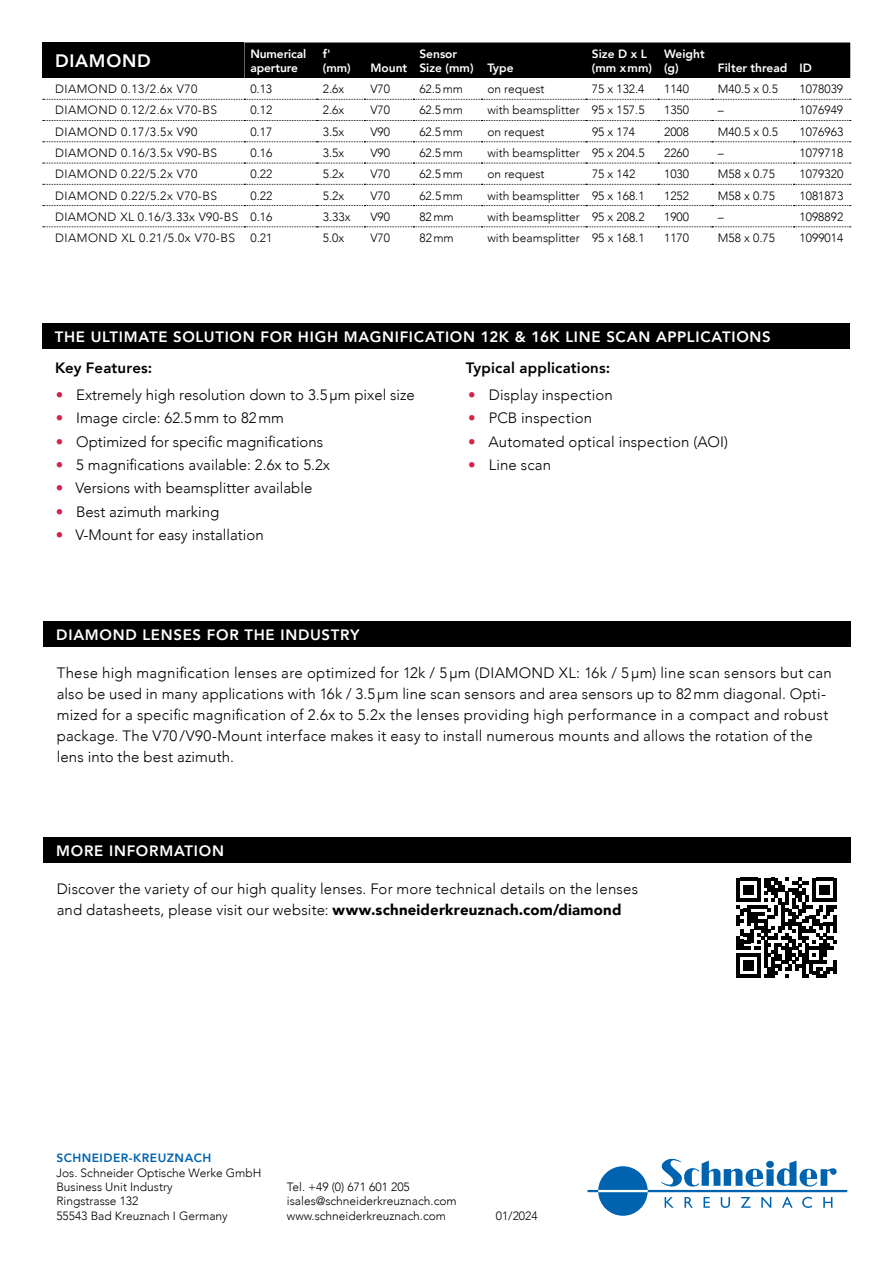
<style>
.page{position:relative;width:893px;height:1263px;background:#fff}
.page>*{position:absolute;margin:0;border:0;box-sizing:border-box;transform-origin:0 0}
.t1{font:800 18px "Avenir LT Com";letter-spacing:.04em;color:#fff}
.t2{font:300 15px/21px "Avenir LT Com";letter-spacing:.01em;color:#000}
.t3{font:800 15px "Avenir LT Com";letter-spacing:.05em;color:#fff}
.t4{font:800 15px "Avenir LT Com";letter-spacing:.01em;color:#000}
.t5{font:300 12px/14.4px "Avenir LT Com";color:#000}
.t6{font:300 12px "Avenir LT Com";letter-spacing:.04em;color:#000}
.t7{font:800 12px/14.4px "Avenir LT Com";color:#fff}
.t8{font:300 12px "Avenir LT Com";letter-spacing:.03em;color:#000}
.t9{font:800 12px "Avenir LT Com";letter-spacing:.04em;color:#0063af}
.s1{color:#d1224c}
.s2{font-weight:900}
</style>
<div class="page">
<svg style="left:588px;top:1158px;width:259px;height:58px"></svg>
<div style="left:42px;top:323px;width:808px;height:26px;background:#000"></div>
<div style="left:42px;top:43px;width:202px;height:35px;background:#000"></div>
<div style="left:244px;top:43px;width:606px;height:35px;background:#000"></div>
<svg style="left:42px;top:98px;width:808px;height:130px"></svg>
<svg style="left:43px;top:99px;width:808px;height:1px"></svg>
<svg style="left:43px;top:120px;width:808px;height:1px"></svg>
<svg style="left:43px;top:141px;width:808px;height:1px"></svg>
<svg style="left:43px;top:163px;width:808px;height:1px"></svg>
<svg style="left:43px;top:184px;width:808px;height:1px"></svg>
<svg style="left:43px;top:205px;width:808px;height:1px"></svg>
<svg style="left:43px;top:226px;width:808px;height:1px"></svg>
<div style="left:43px;top:621px;width:808px;height:26px;background:#000"></div>
<div style="left:43px;top:837px;width:808px;height:26px;background:#000"></div>
<svg style="left:737px;top:878px;width:100px;height:100px"></svg>
<hr style="left:833px;top:960px;width:4px;height:14px;background:#000">
<p class="t1" style="left:55px;top:50px;width:97px">DIAMOND</p>
<p class="t7" style="left:250px;top:46px;width:57px">Numerical aperture</p>
<p class="t7" style="left:323px;top:46px;width:86px">f'<br>(mm) Mount</p>
<p class="t7" style="left:419px;top:46px;width:96px">Sensor<br>Size (mm) Type</p>
<p class="t7" style="left:592px;top:46px;width:62px">Size D x L (mm xmm)</p>
<p class="t7" style="left:664px;top:46px;width:42px">Weight (g)</p>
<p class="t7" style="left:718px;top:61px;width:96px">Filter thread ID</p>
<p class="t6" style="left:55px;top:82px;width:144px">DIAMOND 0.13/2.6x V70</p>
<p class="t5" style="left:250px;top:82px;width:23px">0.13</p>
<p class="t5" style="left:323px;top:82px;width:23px">2.6x</p>
<p class="t5" style="left:370px;top:82px;width:21px">V70</p>
<p class="t5" style="left:419px;top:82px;width:45px">62.5mm</p>
<p class="t5" style="left:487px;top:82px;width:59px">on request</p>
<p class="t5" style="left:592px;top:82px;width:54px">75 x 132.4</p>
<p class="t5" style="left:664px;top:82px;width:26px">1140</p>
<p class="t5" style="left:718px;top:82px;width:62px">M40.5 x 0.5</p>
<p class="t5" style="left:799px;top:82px;width:45px">1078039</p>
<p class="t6" style="left:55px;top:103px;width:163px">DIAMOND 0.12/2.6x V70-BS</p>
<p class="t5" style="left:250px;top:103px;width:23px">0.12</p>
<p class="t5" style="left:323px;top:103px;width:23px">2.6x</p>
<p class="t5" style="left:370px;top:103px;width:21px">V70</p>
<p class="t5" style="left:419px;top:103px;width:45px">62.5mm</p>
<p class="t5" style="left:487px;top:103px;width:159px">with beamsplitter 95 x 157.5</p>
<p class="t5" style="left:664px;top:103px;width:26px">1350</p>
<p class="t5" style="left:718px;top:103px;width:7px">–</p>
<p class="t5" style="left:799px;top:103px;width:45px">1076949</p>
<p class="t6" style="left:55px;top:124px;width:144px">DIAMOND 0.17/3.5x V90</p>
<p class="t5" style="left:250px;top:124px;width:23px">0.17</p>
<p class="t5" style="left:323px;top:124px;width:23px">3.5x</p>
<p class="t5" style="left:370px;top:124px;width:21px">V90</p>
<p class="t5" style="left:419px;top:124px;width:45px">62.5mm</p>
<p class="t5" style="left:487px;top:124px;width:59px">on request</p>
<p class="t5" style="left:592px;top:124px;width:45px">95 x 174</p>
<p class="t5" style="left:664px;top:124px;width:26px">2008</p>
<p class="t5" style="left:718px;top:124px;width:62px">M40.5 x 0.5</p>
<p class="t5" style="left:799px;top:124px;width:45px">1076963</p>
<p class="t6" style="left:55px;top:146px;width:163px">DIAMOND 0.16/3.5x V90-BS</p>
<p class="t5" style="left:250px;top:146px;width:23px">0.16</p>
<p class="t5" style="left:323px;top:146px;width:23px">3.5x</p>
<p class="t5" style="left:370px;top:146px;width:21px">V90</p>
<p class="t5" style="left:419px;top:146px;width:45px">62.5mm</p>
<p class="t5" style="left:487px;top:146px;width:159px">with beamsplitter 95 x 204.5</p>
<p class="t5" style="left:664px;top:146px;width:26px">2260</p>
<p class="t5" style="left:718px;top:146px;width:7px">–</p>
<p class="t5" style="left:799px;top:146px;width:45px">1079718</p>
<p class="t6" style="left:55px;top:167px;width:144px">DIAMOND 0.22/5.2x V70</p>
<p class="t5" style="left:250px;top:167px;width:23px">0.22</p>
<p class="t5" style="left:323px;top:167px;width:23px">5.2x</p>
<p class="t5" style="left:370px;top:167px;width:21px">V70</p>
<p class="t5" style="left:419px;top:167px;width:45px">62.5mm</p>
<p class="t5" style="left:487px;top:167px;width:59px">on request</p>
<p class="t5" style="left:592px;top:167px;width:45px">75 x 142</p>
<p class="t5" style="left:664px;top:167px;width:26px">1030</p>
<p class="t5" style="left:718px;top:167px;width:58px">M58 x 0.75</p>
<p class="t5" style="left:800px;top:167px;width:45px">1079320</p>
<p class="t6" style="left:55px;top:188px;width:163px">DIAMOND 0.22/5.2x V70-BS</p>
<p class="t5" style="left:250px;top:188px;width:23px">0.22</p>
<p class="t5" style="left:323px;top:188px;width:23px">5.2x</p>
<p class="t5" style="left:370px;top:188px;width:21px">V70</p>
<p class="t5" style="left:419px;top:188px;width:45px">62.5mm</p>
<p class="t5" style="left:487px;top:188px;width:159px">with beamsplitter 95 x 168.1</p>
<p class="t5" style="left:664px;top:188px;width:26px">1252</p>
<p class="t5" style="left:718px;top:188px;width:58px">M58 x 0.75</p>
<p class="t5" style="left:800px;top:188px;width:45px">1081873</p>
<p class="t8" style="left:55px;top:210px;width:219px">DIAMOND XL 0.16/3.33x V90-BS 0.16</p>
<p class="t5" style="left:323px;top:209px;width:29px">3.33x</p>
<p class="t5" style="left:370px;top:209px;width:21px">V90</p>
<p class="t5" style="left:419px;top:209px;width:36px">82mm</p>
<p class="t5" style="left:487px;top:209px;width:159px">with beamsplitter 95 x 208.2</p>
<p class="t5" style="left:664px;top:209px;width:26px">1900</p>
<p class="t5" style="left:718px;top:209px;width:7px">–</p>
<p class="t5" style="left:800px;top:209px;width:45px">1098892</p>
<p class="t6" style="left:55px;top:231px;width:181px">DIAMOND XL 0.21/5.0x V70-BS</p>
<p class="t5" style="left:250px;top:231px;width:23px">0.21</p>
<p class="t5" style="left:323px;top:231px;width:23px">5.0x</p>
<p class="t5" style="left:370px;top:231px;width:21px">V70</p>
<p class="t5" style="left:419px;top:231px;width:36px">82mm</p>
<p class="t5" style="left:487px;top:231px;width:159px">with beamsplitter 95 x 168.1</p>
<p class="t5" style="left:664px;top:231px;width:26px">1170</p>
<p class="t5" style="left:718px;top:231px;width:58px">M58 x 0.75</p>
<p class="t5" style="left:800px;top:231px;width:45px">1099014</p>
<p class="t3" style="left:55px;top:327px;width:718px">THE ULTIMATE SOLUTION FOR HIGH MAGNIFICATION 12K &amp; 16K LINE SCAN APPLICATIONS</p>
<p class="t4" style="left:466px;top:358px;width:146px">Typical applications:</p>
<p class="t2" style="left:468px;top:384px;width:146px"><span class="s1">•</span> Display inspection</p>
<p class="t2" style="left:468px;top:408px;width:125px"><span class="s1">•</span> PCB inspection</p>
<p class="t2" style="left:468px;top:431px;width:261px"><span class="s1">•</span> Automated optical inspection (AOI)</p>
<p class="t2" style="left:468px;top:454px;width:84px"><span class="s1">•</span> Line scan</p>
<p class="t4" style="left:55px;top:358px;width:99px">Key Features:</p>
<p class="t2" style="left:56px;top:384px;width:361px"><span class="s1">•</span> Extremely high resolution down to 3.5µm pixel size</p>
<p class="t2" style="left:56px;top:408px;width:230px"><span class="s1">•</span> Image circle: 62.5mm to 82mm</p>
<p class="t2" style="left:56px;top:431px;width:269px"><span class="s1">•</span> Optimized for specific magnifications</p>
<p class="t2" style="left:56px;top:454px;width:276px"><span class="s1">•</span> 5 magnifications available: 2.6x to 5.2x</p>
<p class="t2" style="left:56px;top:478px;width:258px"><span class="s1">•</span> Versions with beamsplitter available</p>
<p class="t2" style="left:56px;top:501px;width:165px"><span class="s1">•</span> Best azimuth marking</p>
<p class="t2" style="left:56px;top:524px;width:209px"><span class="s1">•</span> V-Mount for easy installation</p>
<p class="t3" style="left:56px;top:625px;width:305px">DIAMOND LENSES FOR THE INDUSTRY</p>
<p class="t2" style="left:57px;top:663px;width:777px">These high magnification lenses are optimized for 12k / 5 µm (DIAMOND XL: 16k / 5 µm) line scan sensors but can also be used in many applications with 16k / 3.5µm line scan sensors and area sensors up to 82mm diagonal. Opti&shy;mized for a specific magnification of 2.6x to 5.2x the lenses providing high performance in a compact and robust package. The V70 /V90-Mount interface makes it easy to install numerous mounts and allows the rotation of the lens into the best azimuth.</p>
<p class="t3" style="left:56px;top:842px;width:169px">MORE INFORMATION</p>
<p class="t2" style="left:57px;top:878px;width:583px">Discover the variety of our high quality lenses. For more technical details on the lenses and datasheets, please visit our website: <span class="s2">www.schneiderkreuznach.com/diamond</span></p>
<p class="t9" style="left:56px;top:1151px;width:157px">SCHNEIDER-KREUZNACH</p>
<p class="t5" style="left:56px;top:1165px;width:207px">Jos. Schneider Optische Werke GmbH<br>Business Unit Industry<br>Ringstrasse 132<br>55543 Bad Kreuznach I Germany</p>
<p class="t5" style="left:287px;top:1180px;width:171px">Tel. +49 (0) 671 601 205 isales@schneiderkreuznach.com www.schneiderkreuznach.com</p>
<p class="t5" style="left:496px;top:1209px;width:43px">01/2024</p>
</div>
